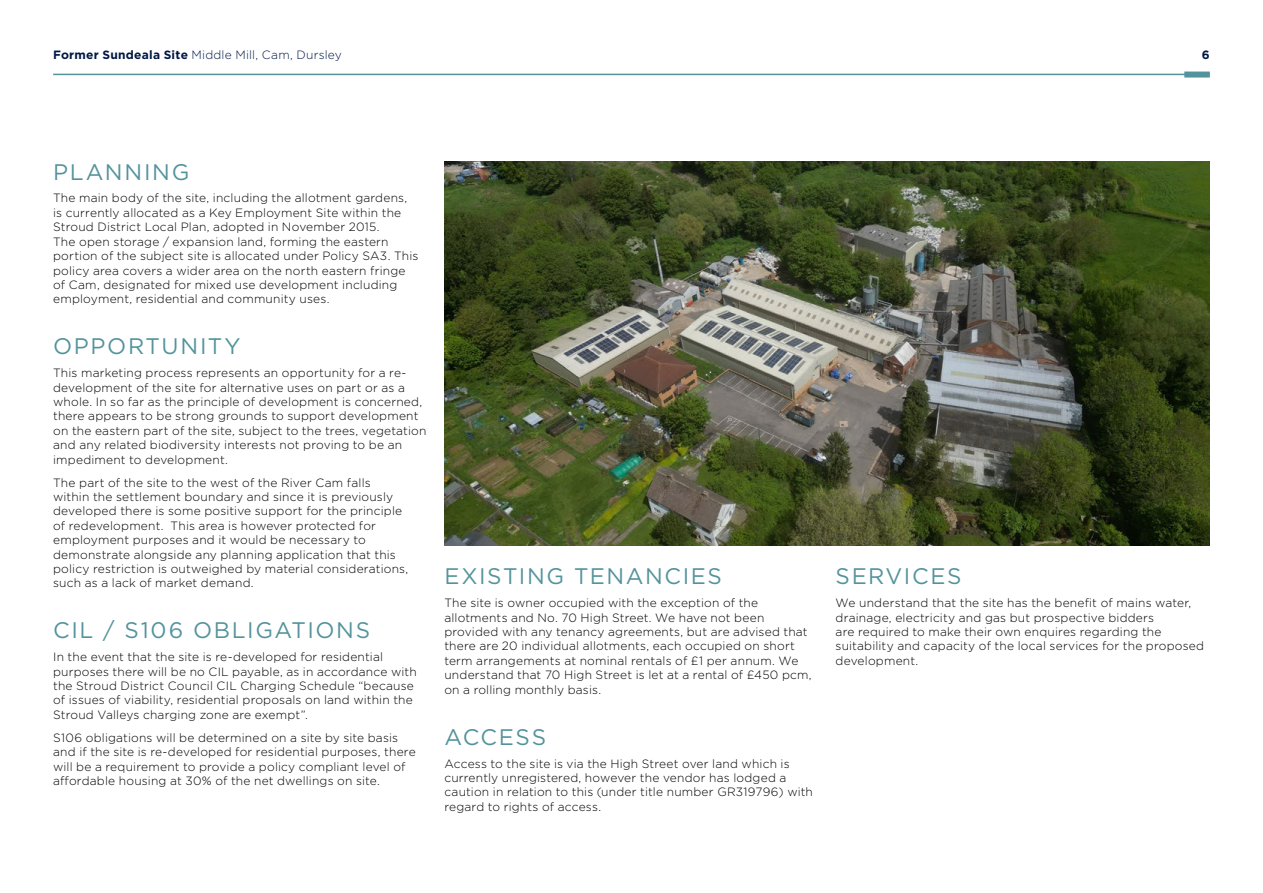
<style>
.page{position:relative;width:1263px;height:893px;background:#fff}
.page>*{position:absolute;margin:0;border:0;box-sizing:border-box;transform-origin:0 0}
.t1{font:22.5px "Gotham";letter-spacing:.07em;color:#53939c}
.t2{font:300 12px/14.4px "Gotham";letter-spacing:.015em;color:#000}
.t3{font:300 12px "Gotham";letter-spacing:.015em;color:#001844}
.t4{font:700 12px "Gotham";color:#001844}
.s1{font-weight:700}
</style>
<div class="page">
<div style="left:1184px;top:72px;width:26px;height:6px;background:#53939c"></div>
<hr style="left:53px;top:74px;width:1157px;height:1px;background:#53939c">
<img style="left:444px;top:162px;width:766px;height:383px">
<p class="t3" style="left:53px;top:47px;width:290px"><span class="s1">Former Sundeala Site</span> Middle Mill, Cam, Dursley</p>
<p class="t4" style="left:1202px;top:47px;width:9px">6</p>
<h1 class="t1" style="left:53px;top:157px;width:138px">PLANNING</h1>
<p class="t2" style="left:53px;top:191px;width:367px">The main body of the site, including the allotment gardens, is currently allocated as a Key Employment Site within the Stroud District Local Plan, adopted in November 2015.<br>The open storage / expansion land, forming the eastern portion of the subject site is allocated under Policy SA3. This policy area covers a wider area on the north eastern fringe of Cam, designated for mixed use development including employment, residential and community uses.</p>
<h1 class="t1" style="left:53px;top:332px;width:189px">OPPORTUNITY</h1>
<p class="t2" style="left:53px;top:365px;width:375px">This marketing process represents an opportunity for a re&shy;development of the site for alternative uses on part or as a whole. In so far as the principle of development is concerned, there appears to be strong grounds to support development on the eastern part of the site, subject to the trees, vegetation and any related biodiversity interests not proving to be an impediment to development.</p>
<p class="t2" style="left:53px;top:475px;width:357px">The part of the site to the west of the River Cam falls within the settlement boundary and since it is previously developed there is some positive support for the principle of redevelopment. This area is however protected for employment purposes and it would be necessary to demonstrate alongside any planning application that this policy restriction is outweighed by material considerations, such as a lack of market demand.</p>
<h1 class="t1" style="left:53px;top:616px;width:318px">CIL / S106 OBLIGATIONS</h1>
<p class="t2" style="left:53px;top:649px;width:365px">In the event that the site is re-developed for residential purposes there will be no CIL payable, as in accordance with the Stroud District Council CIL Charging Schedule “because of issues of viability, residential proposals on land within the Stroud Valleys charging zone are exempt”.</p>
<p class="t2" style="left:53px;top:730px;width:364px">S106 obligations will be determined on a site by site basis and if the site is re-developed for residential purposes, there will be a requirement to provide a policy compliant level of affordable housing at 30% of the net dwellings on site.</p>
<h1 class="t1" style="left:444px;top:562px;width:279px">EXISTING TENANCIES</h1>
<p class="t2" style="left:444px;top:595px;width:369px">The site is owner occupied with the exception of the allotments and No. 70 High Street. We have not been provided with any tenancy agreements, but are advised that there are 20 individual allotments, each occupied on short term arrangements at nominal rentals of £1 per annum. We understand that 70 High Street is let at a rental of £450 pcm, on a rolling monthly basis.</p>
<h1 class="t1" style="left:444px;top:722px;width:103px">ACCESS</h1>
<p class="t2" style="left:444px;top:756px;width:370px">Access to the site is via the High Street over land which is currently unregistered, however the vendor has lodged a caution in relation to this (under title number GR319796) with regard to rights of access.</p>
<h1 class="t1" style="left:836px;top:562px;width:127px">SERVICES</h1>
<p class="t2" style="left:836px;top:595px;width:370px">We understand that the site has the benefit of mains water, drainage, electricity and gas but prospective bidders<br>are required to make their own enquires regarding the suitability and capacity of the local services for the proposed development.</p>
</div>
